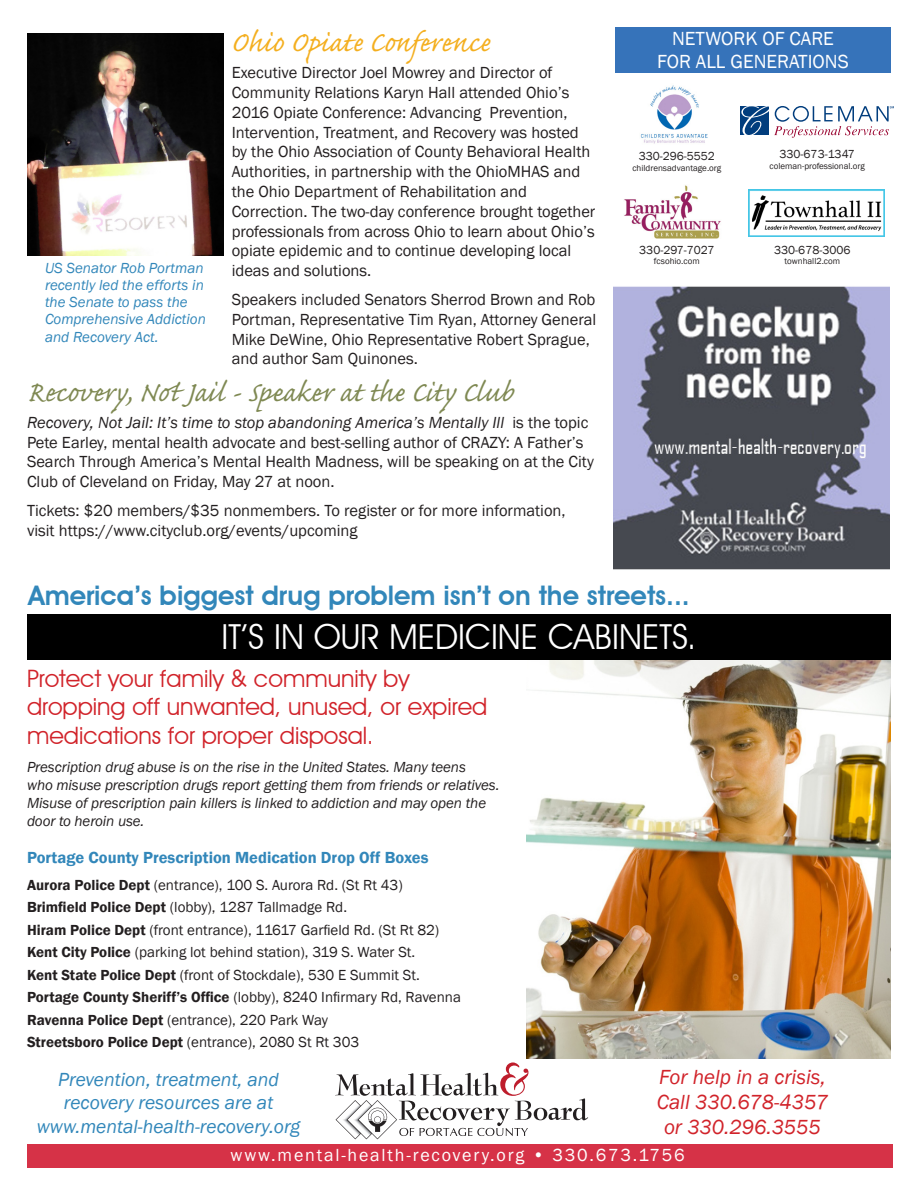
<style>
.page{position:relative;width:918px;height:1188px;background:#fff}
.page>*{position:absolute;margin:0;border:0;box-sizing:border-box;transform-origin:0 0}
.t1{font:36px "Caflisch Script Pro";color:#7f8953}
.t2{font:36px "Caflisch Script Pro";color:#f4af1f}
.t3{font:34.5px "Avant Garde IT Cby BT";color:#fff}
.t4{font:600 27px "Avant Garde IT Cby BT";color:#3287ba}
.t5{font:24px/28.8px "Avant Garde IT Cby BT";color:#d1232a}
.t6{font:italic 21px "Franklin Gothic";color:#d1232a}
.t7{font:italic 19.5px/23.4px "Franklin Gothic";color:#3287ba}
.t8{font:19.5px "Franklin Gothic";color:#fff}
.t9{font:18px "Franklin Gothic";letter-spacing:.1em;color:#fff}
.t10{font:16.5px/19.8px "Franklin Gothic";color:#231f20}
.t11{font:italic 16.5px "Franklin Gothic";color:#231f20}
.t12{font:600 16.5px "Franklin Gothic";color:#3287ba}
.t13{font:15px "Franklin Gothic";color:#231f20}
.t14{font:italic 15px/18px "Franklin Gothic";letter-spacing:-.005em;color:#231f20}
.t15{font:italic 15px/17.2px "Franklin Gothic";color:#3287ba}
.t16{font:12px "Franklin Gothic";color:#231f20}
.t17{font:9px "Franklin Gothic";color:#231f20}
.s1{font-style:normal}
.s2{font-weight:600}
</style>
<div class="page">
<div style="left:27px;top:1144px;width:865px;height:23px;background:#d63247"></div>
<img style="left:527px;top:659px;width:364px;height:400px">
<div style="left:27px;top:614px;width:864px;height:45px;background:#000"></div>
<svg style="left:335px;top:1062px;width:253px;height:77px"></svg>
<img style="left:27px;top:33px;width:197px;height:223px">
<img style="left:640px;top:85px;width:68px;height:59px">
<div style="left:740px;top:106px;width:29px;height:29px;background:#013d7d"></div>
<svg style="left:741px;top:106px;width:153px;height:32px"></svg>
<img style="left:624px;top:185px;width:97px;height:53px">
<div style="left:615px;top:27px;width:276px;height:46px;background:#3673ba"></div>
<img style="left:749px;top:189px;width:135px;height:47px">
<img style="left:614px;top:286px;width:276px;height:284px">
<p class="t2" style="left:231px;top:24px;width:261px">Ohio Opiate Conference</p>
<p class="t8" style="left:672px;top:26px;width:26px">Network</p>
<p class="t8" style="left:763px;top:26px;width:51px">of Care</p>
<p class="t8" style="left:657px;top:50px;width:12px">for</p>
<p class="t8" style="left:696px;top:50px;width:11px">all</p>
<p class="t8" style="left:730px;top:50px;width:24px">Generations</p>
<p class="t10" style="left:232px;top:63px;width:322px">Executive Director Joel Mowrey and Director of</p>
<p class="t10" style="left:232px;top:83px;width:360px">Community Relations Karyn Hall attended Ohio’s 2016 Opiate Conference: Advancing Prevention, Intervention, Treatment, and Recovery was hosted by the Ohio Association of County Behavioral Health</p>
<p class="t10" style="left:232px;top:162px;width:350px">Authorities, in partnership with the OhioMHAS and the Ohio Department of Rehabilitation and</p>
<p class="t10" style="left:232px;top:202px;width:365px">Correction. The two-day conference brought together professionals from across Ohio to learn about Ohio’s opiate epidemic and to continue developing local ideas and solutions.</p>
<p class="t10" style="left:232px;top:290px;width:366px">Speakers included Senators Sherrod Brown and Rob Portman, Representative Tim Ryan, Attorney General Mike DeWine, Ohio Representative Robert Sprague, and author Sam Quinones.</p>
<p class="t1" style="left:27px;top:374px;width:487px">Recovery, Not Jail - Speaker at the City Club</p>
<p class="t16" style="left:780px;top:147px;width:77px">330-673-1347</p>
<p class="t17" style="left:770px;top:160px;width:97px">coleman-professional.org</p>
<p class="t16" style="left:639px;top:148px;width:78px">330-296-5552</p>
<p class="t17" style="left:632px;top:162px;width:90px">childrensadvantage.org</p>
<p class="t16" style="left:639px;top:242px;width:77px">330-297-7027</p>
<p class="t17" style="left:654px;top:256px;width:47px">fcsohio.com</p>
<p class="t16" style="left:774px;top:242px;width:78px">330-678-3006</p>
<p class="t17" style="left:785px;top:256px;width:57px">townhall2.com</p>
<p class="t15" style="left:45px;top:259px;width:160px">US Senator Rob Portman recently led the efforts in</p>
<p class="t15" style="left:45px;top:294px;width:144px">the Senate to pass the</p>
<p class="t15" style="left:45px;top:311px;width:163px">Comprehensive Addiction</p>
<p class="t15" style="left:45px;top:328px;width:115px">and Recovery Act.</p>
<p class="t11" style="left:27px;top:412px;width:563px">Recovery, Not Jail: It’s time to stop abandoning America’s Mentally Ill <span class="s1">is the topic</span></p>
<p class="t10" style="left:27px;top:433px;width:568px">Pete Earley, mental health advocate and best-selling author of CRAZY: A Father’s<br>Search Through America’s Mental Health Madness, will be speaking on at the City<br>Club of Cleveland on Friday, May 27 at noon.</p>
<p class="t10" style="left:27px;top:501px;width:540px">Tickets: $20 members/$35 nonmembers. To register or for more information, visit https://www.cityclub.org/events/upcoming</p>
<p class="t4" style="left:28px;top:579px;width:663px">America’s biggest drug problem isn’t on the streets...</p>
<p class="t3" style="left:221px;top:616px;width:477px">It’s in our medicine cabinets.</p>
<p class="t5" style="left:27px;top:663px;width:384px">Protect your family &amp; community by</p>
<p class="t5" style="left:27px;top:692px;width:462px">dropping off unwanted, unused, or expired medications for proper disposal.</p>
<p class="t14" style="left:27px;top:758px;width:440px">Prescription drug abuse is on the rise in the United States. Many teens</p>
<p class="t14" style="left:27px;top:776px;width:474px">who misuse prescription drugs report getting them from friends or relatives.<br>Misuse of prescription pain killers is linked to addiction and may open the door to heroin use.</p>
<p class="t12" style="left:27px;top:847px;width:403px">Portage County Prescription Medication Drop Off Boxes</p>
<p class="t13" style="left:27px;top:876px;width:377px"><span class="s2">Aurora Police Dept</span> (entrance), 100 S. Aurora Rd. (St Rt 43)</p>
<p class="t13" style="left:27px;top:898px;width:322px"><span class="s2">Brimfield Police Dept</span> (lobby), 1287 Tallmadge Rd.</p>
<p class="t13" style="left:27px;top:921px;width:414px"><span class="s2">Hiram Police Dept</span> (front entrance), 11617 Garfield Rd. (St Rt 82)</p>
<p class="t13" style="left:27px;top:943px;width:390px"><span class="s2">Kent City Police</span> (parking lot behind station), 319 S. Water St.</p>
<p class="t13" style="left:27px;top:966px;width:394px"><span class="s2">Kent State Police Dept</span> (front of Stockdale), 530 E Summit St.</p>
<p class="t13" style="left:27px;top:988px;width:435px"><span class="s2">Portage County Sheriff’s Office</span> (lobby), 8240 Infirmary Rd, Ravenna</p>
<p class="t13" style="left:27px;top:1011px;width:302px"><span class="s2">Ravenna Police Dept</span> (entrance), 220 Park Way</p>
<p class="t13" style="left:27px;top:1033px;width:334px"><span class="s2">Streetsboro Police Dept</span> (entrance), 2080 St Rt 303</p>
<p class="t7" style="left:58px;top:1068px;width:222px">Prevention, treatment, and recovery resources are at</p>
<p class="t7" style="left:37px;top:1115px;width:265px">www.mental-health-recovery.org</p>
<p class="t6" style="left:659px;top:1064px;width:168px">For help in a crisis,</p>
<p class="t6" style="left:657px;top:1089px;width:173px">Call 330.678-4357</p>
<p class="t6" style="left:664px;top:1114px;width:158px">or 330.296.3555</p>
<p class="t9" style="left:231px;top:1144px;width:456px">www.mental-health-recovery.org • 330.673.1756</p>
</div>
